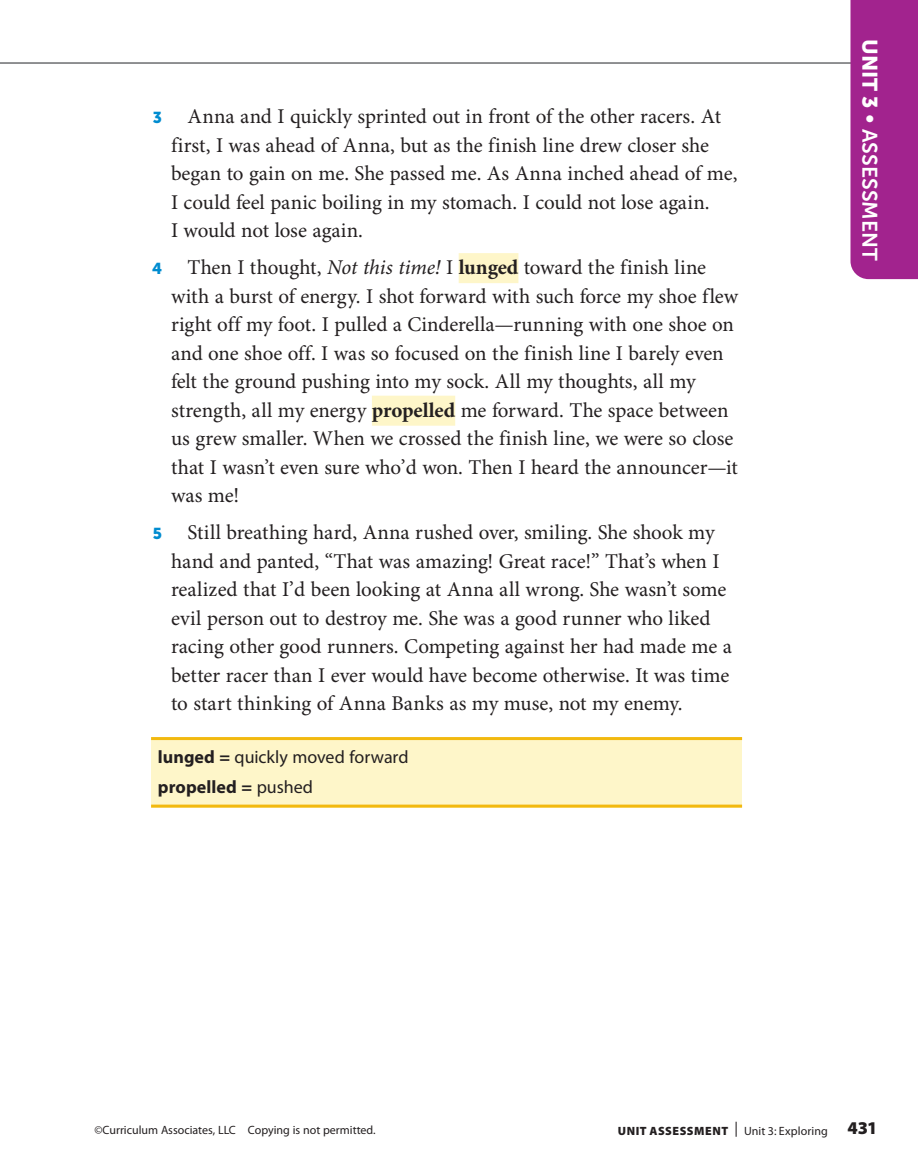
<style>
.page{position:relative;width:918px;height:1175px;background:#fff}
.page>*{position:absolute;margin:0;border:0;box-sizing:border-box;transform-origin:0 0}
.t1{font:21px/28.5px "Minion Pro";letter-spacing:-.005em;color:#231f20}
.t2{font:21px "Museo Sans 700";letter-spacing:.005em;color:#fff}
.t3{font:18px/30px "Myriad Pro";letter-spacing:-.005em;color:#231f20}
.t4{font:12px "Myriad Pro";color:#231f20}
.s1{font-family:"Museo Sans 900";font-size:15.75px;color:#008cd0}
.s2{font-style:italic}
.s3{font-weight:700}
.s4{font-family:"Museo Sans 900"}
.s5{font-weight:900}
.s6{font-size:15px}
.s7{font-weight:900;font-size:18px}
</style>
<div class="page">
<div style="left:459px;top:253px;width:59px;height:30px;background:#fef6c9"></div>
<div style="left:372px;top:396px;width:83px;height:30px;background:#fef6c9"></div>
<div style="left:151px;top:738px;width:591px;height:68px;background:#fef6c9"></div>
<hr style="left:151px;top:737px;width:591px;height:3px;background:#f2b90f">
<hr style="left:151px;top:804px;width:591px;height:3px;background:#f2b90f">
<hr style="left:0;top:62px;width:918px;height:2px;background:#6c6d70">
<div style="left:850px;top:0;width:68px;height:279px;background:#a2238e"></div>
<p class="t1" style="left:171px;top:103px;width:568px;text-indent:-18px"><span class="s1">3</span> Anna and I quickly sprinted out in front of the other racers. At first, I was ahead of Anna, but as the finish line drew closer she began to gain on me. She passed me. As Anna inched ahead of me, I could feel panic boiling in my stomach. I could not lose again.<br>I would not lose again.</p>
<p class="t1" style="left:171px;top:254px;width:569px;text-indent:-19px"><span class="s1">4</span> Then I thought, <span class="s2">Not this time!</span> I <span class="s3">lunged</span> toward the finish line with a burst of energy. I shot forward with such force my shoe flew right off my foot. I pulled a Cinderella—running with one shoe on and one shoe off. I was so focused on the finish line I barely even felt the ground pushing into my sock. All my thoughts, all my strength, all my energy <span class="s3">propelled</span> me forward. The space between us grew smaller. When we crossed the finish line, we were so close that I wasn’t even sure who’d won. Then I heard the announcer—it was me!</p>
<p class="t1" style="left:171px;top:519px;width:562px;text-indent:-18px"><span class="s1">5</span> Still breathing hard, Anna rushed over, smiling. She shook my hand and panted, “That was amazing! Great race!” That’s when I realized that I’d been looking at Anna all wrong. She wasn’t some evil person out to destroy me. She was a good runner who liked racing other good runners. Competing against her had made me a better racer than I ever would have become otherwise. It was time to start thinking of Anna Banks as my muse, not my enemy.</p>
<p class="t3" style="left:158px;top:742px;width:252px"><span class="s3">lunged =</span> quickly moved forward <span class="s3">propelled =</span> pushed</p>
<p class="t2" style="left:881px;top:39px;width:223px;rotate:90deg"><span class="s4">UNIT 3</span> • ASSESSMENT</p>
<p class="t4" style="left:94px;top:1123px;width:283px">©Curriculum Associates, LLC Copying is not permitted.</p>
<p class="t4" style="left:618px;top:1124px;width:261px"><span class="s5">UNIT ASSESSMENT</span> <span class="s6">|</span> Unit 3: Exploring <span class="s7">431</span></p>
</div>
